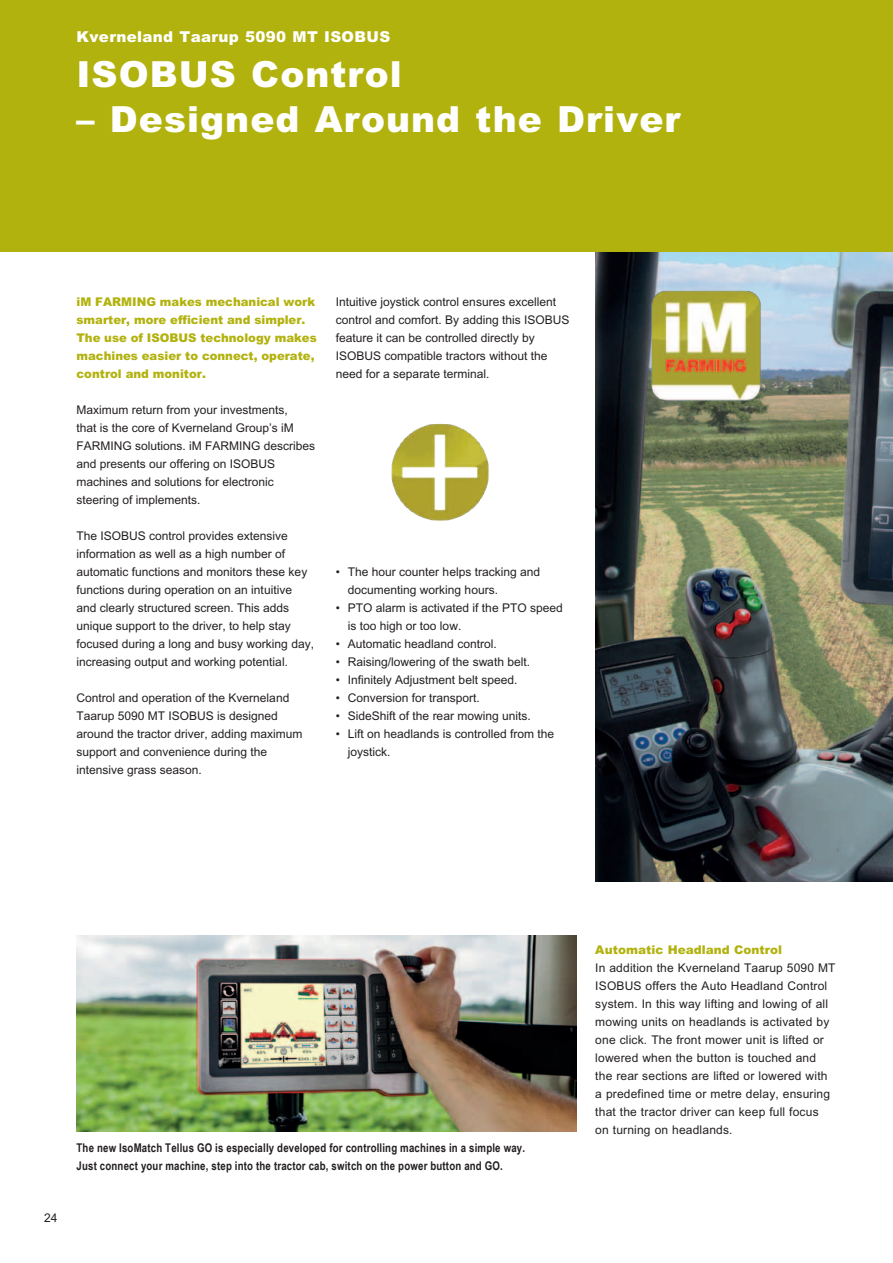
<style>
.page{position:relative;width:893px;height:1263px;background:#fff}
.page>*{position:absolute;margin:0;border:0;box-sizing:border-box;transform-origin:0 0}
.t1{font:900 36px "Arial";letter-spacing:.03em;color:#fff}
.t2{font:900 15px "Arial";letter-spacing:.025em;color:#fff}
.t3{font:12px/18px "Arial";color:#231f20}
.t4{font:900 12px/18px "Arial";color:#b2b20e}
.t5{font:700 12px/18px "Arial Narrow";letter-spacing:.015em;color:#231f20}
</style>
<div class="page">
<img style="left:77px;top:935px;width:499px;height:196px">
<img style="left:595px;top:252px;width:298px;height:630px">
<img style="left:391px;top:423px;width:98px;height:98px">
<img style="left:646px;top:285px;width:120px;height:120px">
<div style="left:0;top:0;width:893px;height:252px;background:#b2b20e"></div>
<p class="t2" style="left:77px;top:27px;width:315px">Kverneland Taarup 5090 MT ISOBUS</p>
<h1 class="t1" style="left:77px;top:51px;width:327px">ISOBUS Control</h1>
<h1 class="t1" style="left:77px;top:96px;width:605px">– Designed Around the Driver</h1>
<p class="t4" style="left:77px;top:292px;width:242px">iM FARMING makes mechanical work smarter, more efficient and simpler.<br>The use of ISOBUS technology makes machines easier to connect, operate, control and monitor.</p>
<p class="t3" style="left:77px;top:401px;width:240px">Maximum return from your investments,<br>that is the core of Kverneland Group’s iM FARMING solutions. iM FARMING describes and presents our offering on ISOBUS machines and solutions for electronic steering of implements.</p>
<p class="t3" style="left:77px;top:527px;width:239px">The ISOBUS control provides extensive information as well as a high number of automatic functions and monitors these key functions during operation on an intuitive and clearly structured screen. This adds unique support to the driver, to help stay focused during a long and busy working day, increasing output and working potential.</p>
<p class="t3" style="left:77px;top:689px;width:228px">Control and operation of the Kverneland Taarup 5090 MT ISOBUS is designed around the tractor driver, adding maximum support and convenience during the intensive grass season.</p>
<p class="t3" style="left:336px;top:293px;width:235px">Intuitive joystick control ensures excellent control and comfort. By adding this ISOBUS feature it can be controlled directly by ISOBUS compatible tractors without the need for a separate terminal.</p>
<p class="t3" style="left:348px;top:563px;width:194px;text-indent:-12px">• The hour counter helps tracking and documenting working hours.</p>
<p class="t3" style="left:348px;top:599px;width:216px;text-indent:-12px">• PTO alarm is activated if the PTO speed is too high or too low.</p>
<p class="t3" style="left:336px;top:635px;width:162px">• Automatic headland control.</p>
<p class="t3" style="left:336px;top:653px;width:196px">• Raising/lowering of the swath belt.</p>
<p class="t3" style="left:336px;top:671px;width:183px">• Infinitely Adjustment belt speed.</p>
<p class="t3" style="left:336px;top:689px;width:146px">• Conversion for transport.</p>
<p class="t3" style="left:336px;top:707px;width:196px">• SideShift of the rear mowing units.</p>
<p class="t3" style="left:348px;top:725px;width:208px;text-indent:-12px">• Lift on headlands is controlled from the joystick.</p>
<p class="t3" style="left:44px;top:1209px;width:15px">24</p>
<p class="t5" style="left:77px;top:1139px;width:450px">The new IsoMatch Tellus GO is especially developed for controlling machines in a simple way.<br>Just connect your machine, step into the tractor cab, switch on the power button and GO.</p>
<p class="t4" style="left:595px;top:940px;width:188px">Automatic Headland Control</p>
<p class="t3" style="left:595px;top:959px;width:242px">In addition the Kverneland Taarup 5090 MT ISOBUS offers the Auto Headland Control system. In this way lifting and lowing of all mowing units on headlands is activated by one click. The front mower unit is lifted or lowered when the button is touched and the rear sections are lifted or lowered with a predefined time or metre delay, ensuring that the tractor driver can keep full focus<br>on turning on headlands.</p>
</div>
